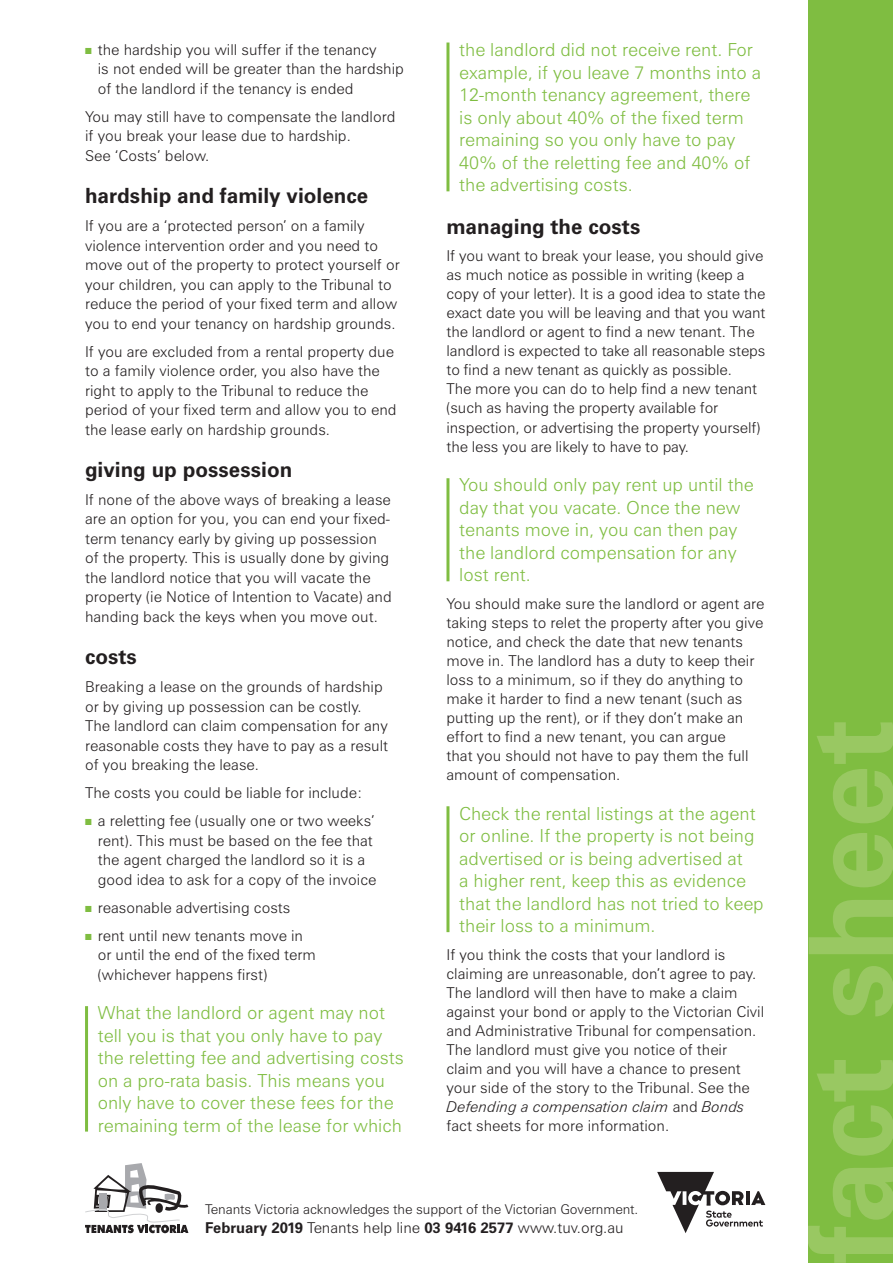
<style>
.page{position:relative;width:893px;height:1263px;background:#fff}
.page>*{position:absolute;margin:0;border:0;box-sizing:border-box;transform-origin:0 0}
.t1{font:700 117px "Zurich BT";color:#99c862}
.t2{font:700 21px "Zurich BT";color:#231f20}
.t3{font:300 18px/22.5px "Zurich BT";color:#7fbd41}
.t4{font:300 15px/19.5px "Zurich BT";color:#231f20}
.t5{font:300 13.5px "Zurich BT";letter-spacing:-.005em;color:#231f20}
.s1{color:#7fbd41}
.s2{font-style:italic}
.s3{font-weight:700}
</style>
<div class="page">
<div style="left:808px;top:0;width:85px;height:1263px;background:#7fbd41"></div>
<svg style="left:657px;top:1172px;width:108px;height:61px"></svg>
<hr style="left:85px;top:1006px;width:3px;height:125px;background:#7fbd41">
<hr style="left:446px;top:478px;width:3px;height:103px;background:#7fbd41">
<hr style="left:446px;top:43px;width:3px;height:148px;background:#7fbd41">
<hr style="left:446px;top:806px;width:3px;height:126px;background:#7fbd41">
<svg style="left:85px;top:1163px;width:103px;height:70px"></svg>
<p class="t4" style="left:98px;top:40px;width:308px;text-indent:-13px"><span class="s1">■</span> the hardship you will suffer if the tenancy<br>is not ended will be greater than the hardship of the landlord if the tenancy is ended</p>
<p class="t4" style="left:85px;top:107px;width:312px">You may still have to compensate the landlord if you break your lease due to hardship.<br>See ‘Costs’ below.</p>
<h2 class="t2" style="left:85px;top:183px;width:285px">hardship and family violence</h2>
<p class="t4" style="left:85px;top:216px;width:316px">If you are a ‘protected person’ on a family violence intervention order and you need to move out of the property to protect yourself or your children, you can apply to the Tribunal to reduce the period of your fixed term and allow you to end your tenancy on hardship grounds.</p>
<p class="t4" style="left:85px;top:341px;width:313px">If you are excluded from a rental property due to a family violence order, you also have the right to apply to the Tribunal to reduce the period of your fixed term and allow you to end the lease early on hardship grounds.</p>
<h2 class="t2" style="left:85px;top:456px;width:209px">giving up possession</h2>
<p class="t4" style="left:85px;top:490px;width:308px">If none of the above ways of breaking a lease are an option for you, you can end your fixed&shy;term tenancy early by giving up possession of the property. This is usually done by giving the landlord notice that you will vacate the property (ie Notice of Intention to Vacate) and handing back the keys when you move out.</p>
<h2 class="t2" style="left:85px;top:644px;width:53px">costs</h2>
<p class="t4" style="left:85px;top:677px;width:305px">Breaking a lease on the grounds of hardship or by giving up possession can be costly.<br>The landlord can claim compensation for any reasonable costs they have to pay as a result of you breaking the lease.</p>
<p class="t4" style="left:85px;top:783px;width:279px">The costs you could be liable for include:</p>
<p class="t4" style="left:98px;top:811px;width:280px;text-indent:-13px"><span class="s1">■</span> a reletting fee (usually one or two weeks’ rent). This must be based on the fee that the agent charged the landlord so it is a good idea to ask for a copy of the invoice</p>
<p class="t4" style="left:85px;top:897px;width:207px"><span class="s1">■</span> reasonable advertising costs</p>
<p class="t4" style="left:98px;top:925px;width:220px;text-indent:-13px"><span class="s1">■</span> rent until new tenants move in or until the end of the fixed term (whichever happens first)</p>
<p class="t3" style="left:98px;top:1001px;width:308px">What the landlord or agent may not tell you is that you only have to pay the reletting fee and advertising costs on a pro-rata basis. This means you only have to cover these fees for the remaining term of the lease for which</p>
<p class="t3" style="left:459px;top:38px;width:303px">the landlord did not receive rent. For example, if you leave 7 months into a<br>12-month tenancy agreement, there is only about 40% of the fixed term remaining so you only have to pay<br>40% of the reletting fee and 40% of the advertising costs.</p>
<h2 class="t2" style="left:446px;top:213px;width:195px">managing the costs</h2>
<p class="t4" style="left:446px;top:246px;width:320px;line-height:19px">If you want to break your lease, you should give as much notice as possible in writing (keep a copy of your letter). It is a good idea to state the exact date you will be leaving and that you want the landlord or agent to find a new tenant. The landlord is expected to take all reasonable steps to find a new tenant as quickly as possible.<br>The more you can do to help find a new tenant (such as having the property available for inspection, or advertising the property yourself) the less you are likely to have to pay.</p>
<p class="t3" style="left:459px;top:473px;width:296px">You should only pay rent up until the day that you vacate. Once the new tenants move in, you can then pay the landlord compensation for any lost rent.</p>
<p class="t4" style="left:446px;top:594px;width:320px;line-height:19px">You should make sure the landlord or agent are taking steps to relet the property after you give notice, and check the date that new tenants move in. The landlord has a duty to keep their loss to a minimum, so if they do anything to make it harder to find a new tenant (such as putting up the rent), or if they don’t make an effort to find a new tenant, you can argue<br>that you should not have to pay them the full amount of compensation.</p>
<p class="t3" style="left:459px;top:802px;width:306px">Check the rental listings at the agent or online. If the property is not being advertised or is being advertised at<br>a higher rent, keep this as evidence that the landlord has not tried to keep their loss to a minimum.</p>
<p class="t4" style="left:446px;top:945px;width:319px;line-height:19px">If you think the costs that your landlord is claiming are unreasonable, don’t agree to pay.<br>The landlord will then have to make a claim against your bond or apply to the Victorian Civil and Administrative Tribunal for compensation.<br>The landlord must give you notice of their claim and you will have a chance to present your side of the story to the Tribunal. See the <span class="s2">Defending a compensation claim</span> and <span class="s2">Bonds </span>fact sheets for more information.</p>
<p class="t5" style="left:205px;top:1200px;width:435px">Tenants Victoria acknowledges the support of the Victorian Government.</p>
<p class="t4" style="left:205px;top:1218px;width:420px"><span class="s3">February 2019</span> Tenants help line <span class="s3">03 9416 2577</span> www.tuv.org.au</p>
<h1 class="t1" style="left:780px;top:1263px;width:545px;rotate:-90deg">fact sheet</h1>
</div>
